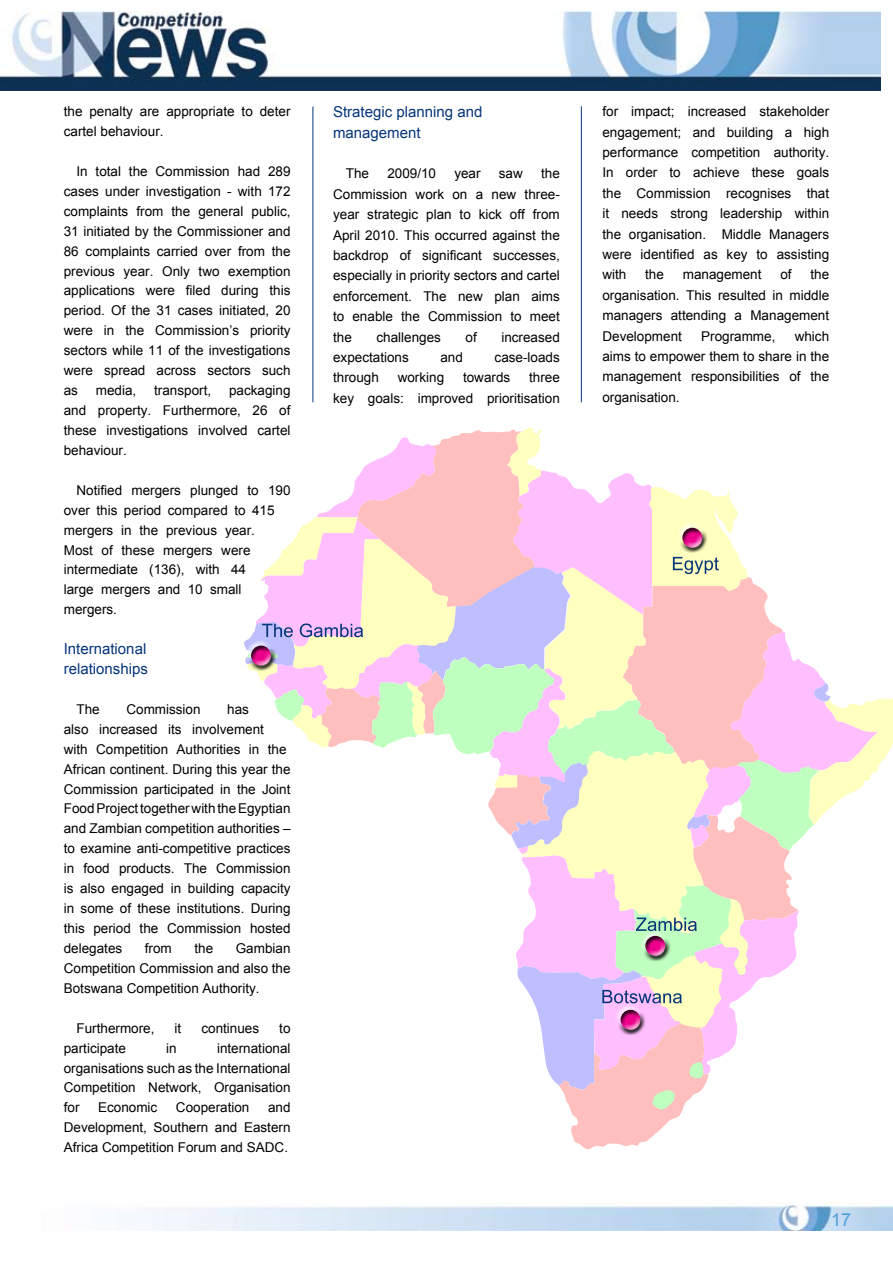
<style>
.page{position:relative;width:893px;height:1263px;background:#fff}
.page>*{position:absolute;margin:0;border:0;box-sizing:border-box;transform-origin:0 0}
.t1{font:18px "Arial";color:#53a1d8}
.t2{font:15px/20px "Arial";color:#06357a}
.t3{font:13.5px/20px "Arial";color:#000;text-align:justify}
</style>
<div class="page">
<img style="left:0;top:11px;width:880px;height:79px">
<img style="left:100px;top:1204px;width:793px;height:27px">
<svg style="left:244px;top:428px;width:649px;height:721px"></svg>
<hr style="left:313px;top:107px;width:1px;height:295px;background:#06357a">
<hr style="left:581px;top:106px;width:1px;height:296px;background:#06357a">
<p class="t3" style="left:64px;top:101px;width:228px">the penalty are appropriate to deter cartel behaviour.</p>
<p class="t3" style="left:64px;top:161px;width:228px;text-indent:13px">In total the Commission had 289 cases under investigation - with 172 complaints from the general public, 31 initiated by the Commissioner and 86 complaints carried over from the previous year. Only two exemption applications were filed during this period. Of the 31 cases initiated, 20 were in the Commission’s priority sectors while 11 of the investigations were spread across sectors such as</p>
<p class="t3" style="left:64px;top:380px;width:228px;text-indent:165px">packaging and property. Furthermore, 26 of these investigations involved cartel behaviour.</p>
<p class="t3" style="left:64px;top:480px;width:228px;text-align:left;text-indent:13px">Notified mergers plunged to 190 over this period compared to 415 mergers in the previous year.<br>Most of these mergers were intermediate (136), with 44<br>large mergers and 10 small mergers.</p>
<p class="t2" style="left:64px;top:639px;width:86px">International relationships</p>
<p class="t3" style="left:77px;top:699px;width:25px">The</p>
<p class="t3" style="left:126px;top:699px;width:76px">Commission</p>
<p class="t3" style="left:96px;top:380px;width:42px">media,</p>
<p class="t3" style="left:154px;top:380px;width:59px">transport,</p>
<p class="t3" style="left:64px;top:699px;width:228px;text-align:left;text-indent:163px">has<br>also increased its involvement with Competition Authorities in the<br>African continent. During this year the<br>Commission participated in the Joint<br>Food Project together with the Egyptian and Zambian competition authorities – to examine anti-competitive practices in food products. The Commission is also engaged in building capacity in some of these institutions. During this period the Commission hosted delegates</p>
<p class="t3" style="left:64px;top:938px;width:228px;text-indent:172px">Gambian Competition Commission and also the Botswana Competition Authority.</p>
<p class="t3" style="left:77px;top:1018px;width:80px">Furthermore,</p>
<p class="t3" style="left:175px;top:1018px;width:8px">it</p>
<p class="t3" style="left:201px;top:1018px;width:59px">continues</p>
<p class="t3" style="left:279px;top:1018px;width:13px">to</p>
<p class="t3" style="left:64px;top:1038px;width:64px">participate</p>
<p class="t3" style="left:166px;top:1038px;width:12px">in</p>
<p class="t3" style="left:145px;top:938px;width:28px">from</p>
<p class="t3" style="left:194px;top:938px;width:20px">the</p>
<p class="t3" style="left:64px;top:1038px;width:228px;text-indent:153px">international organisations such as the International Competition Network, Organisation for</p>
<p class="t3" style="left:98px;top:1098px;width:61px">Economic</p>
<p class="t3" style="left:176px;top:1098px;width:75px">Cooperation</p>
<p class="t3" style="left:64px;top:1098px;width:228px;text-indent:204px">and Development, Southern and Eastern Africa Competition Forum and SADC.</p>
<p class="t2" style="left:333px;top:102px;width:151px;line-height:20.4px">Strategic planning and management</p>
<p class="t3" style="left:346px;top:164px;width:25px">The</p>
<p class="t3" style="left:387px;top:164px;width:50px">2009/10</p>
<p class="t3" style="left:454px;top:164px;width:28px">year</p>
<p class="t3" style="left:499px;top:164px;width:26px">saw</p>
<p class="t3" style="left:333px;top:163px;width:228px;line-height:20.4px;text-indent:208px">the Commission work on a new three&shy;year strategic plan to kick off from April 2010. This occurred against the backdrop of significant successes, especially in priority sectors and cartel enforcement. The new plan aims to enable the Commission to meet the</p>
<p class="t3" style="left:376px;top:327px;width:66px">challenges</p>
<p class="t3" style="left:465px;top:327px;width:13px">of</p>
<p class="t3" style="left:501px;top:327px;width:60px">increased</p>
<p class="t3" style="left:333px;top:347px;width:77px">expectations</p>
<p class="t3" style="left:440px;top:347px;width:24px">and</p>
<p class="t3" style="left:495px;top:347px;width:67px">case-loads</p>
<p class="t3" style="left:333px;top:368px;width:47px">through</p>
<p class="t3" style="left:398px;top:368px;width:48px">working</p>
<p class="t3" style="left:463px;top:368px;width:49px">towards</p>
<p class="t3" style="left:333px;top:367px;width:228px;line-height:20.4px;text-align:right">three<br>key goals: improved prioritisation</p>
<p class="t3" style="left:602px;top:101px;width:228px;line-height:20.4px">for impact; increased stakeholder engagement; and building a high performance competition authority.<br>In order to achieve these goals the Commission recognises that it needs strong leadership within the organisation. Middle Managers were identified as key to assisting with</p>
<p class="t3" style="left:645px;top:265px;width:20px">the</p>
<p class="t3" style="left:683px;top:265px;width:80px">management</p>
<p class="t3" style="left:780px;top:265px;width:13px">of</p>
<p class="t3" style="left:602px;top:264px;width:228px;line-height:20.4px;text-indent:208px">the organisation. This resulted in middle managers attending a Management Development</p>
<p class="t3" style="left:602px;top:326px;width:228px;line-height:20.4px;text-indent:192px">which aims to empower them to share in the management responsibilities of the organisation.</p>
<p class="t3" style="left:701px;top:326px;width:76px">Programme,</p>
<h1 class="t1" style="left:831px;top:1209px;width:22px">17</h1>
</div>
